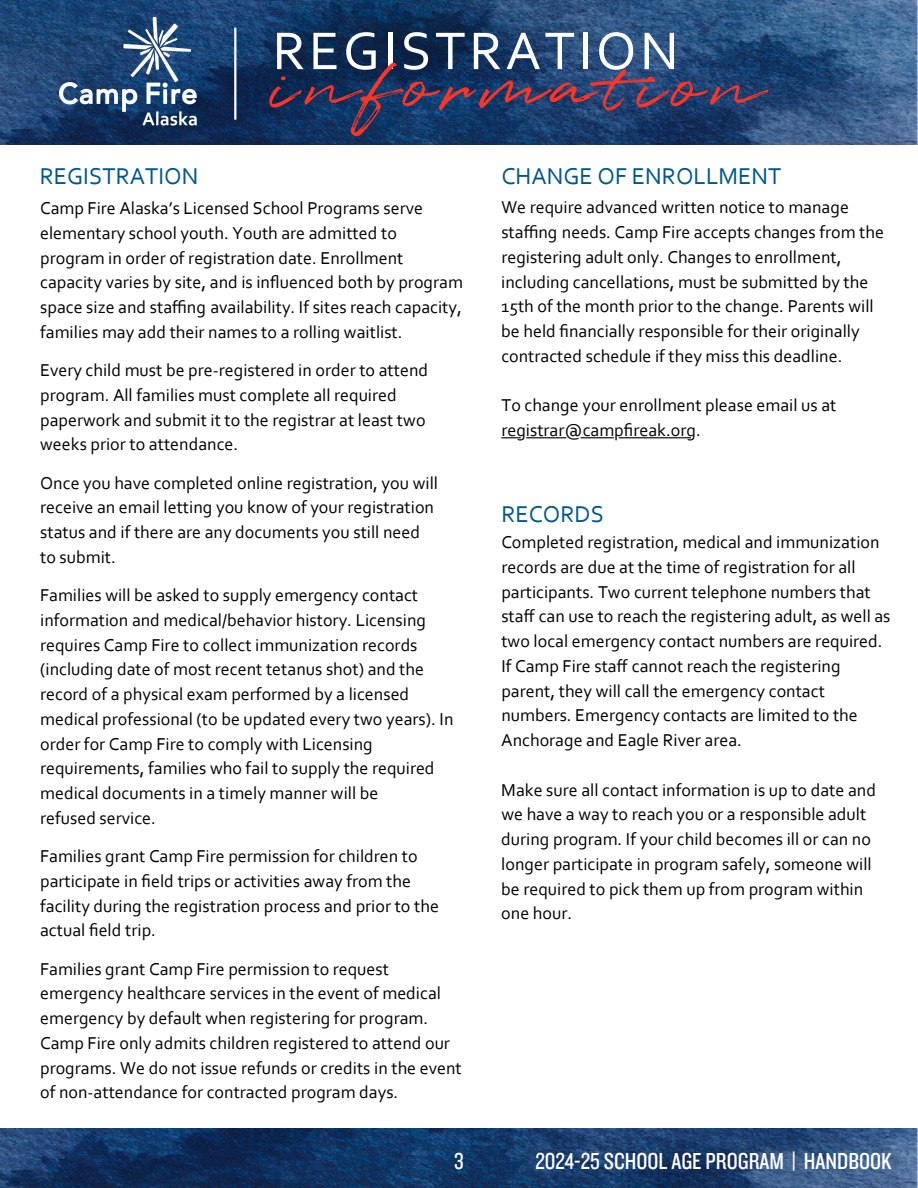
<style>
.page{position:relative;width:918px;height:1188px;background:#fff}
.page>*{position:absolute;margin:0;border:0;box-sizing:border-box;transform-origin:0 0}
.t1{font:74.1px "Quentin";letter-spacing:.115em;color:#fc3426}
.t2{font:55.5px "Corbel";letter-spacing:.065em;color:#fff}
.t3{font:24px "Corbel";color:#005984}
.t4{font:24px "Knockout HTF29 Junior Liteweight";color:#fff}
.t5{font:18px/24.8px "Corbel";color:#000}
</style>
<div class="page">
<img style="left:0;top:1128px;width:918px;height:60px">
<img style="left:0;top:0;width:918px;height:144px">
<img style="left:60px;top:18px;width:138px;height:111px">
<hr style="left:234px;top:28px;width:2px;height:92px;background:#fff">
<hr style="left:619px;top:437px;width:72px;height:1px;background:#000">
<hr style="left:581px;top:437px;width:33px;height:1px;background:#000">
<hr style="left:526px;top:437px;width:41px;height:1px;background:#000">
<svg style="left:501px;top:437px;width:20px;height:1px"></svg>
<h2 class="t2" style="left:272px;top:16px;width:408px">REGISTRATION</h2>
<h1 class="t1" style="left:272px;top:36px;width:493px">information</h1>
<h3 class="t3" style="left:40px;top:162px;width:160px">REGISTRATION</h3>
<p class="t5" style="left:40px;top:195px;width:424px">Camp Fire Alaska’s Licensed School Programs serve elementary school youth. Youth are admitted to program in order of registration date. Enrollment capacity varies by site, and is influenced both by program space size and staffing availability. If sites reach capacity, families may add their names to a rolling waitlist.</p>
<p class="t5" style="left:40px;top:357px;width:390px">Every child must be pre-registered in order to attend program. All families must complete all required paperwork and submit it to the registrar at least two weeks prior to attendance.</p>
<p class="t5" style="left:40px;top:470px;width:399px">Once you have completed online registration, you will receive an email letting you know of your registration status and if there are any documents you still need to submit.</p>
<p class="t5" style="left:40px;top:582px;width:415px">Families will be asked to supply emergency contact information and medical/behavior history. Licensing requires Camp Fire to collect immunization records (including date of most recent tetanus shot) and the record of a physical exam performed by a licensed medical professional (to be updated every two years). In order for Camp Fire to comply with Licensing requirements, families who fail to supply the required medical documents in a timely manner will be<br>refused service.</p>
<p class="t5" style="left:40px;top:843px;width:400px">Families grant Camp Fire permission for children to participate in field trips or activities away from the facility during the registration process and prior to the actual field trip.</p>
<p class="t5" style="left:40px;top:956px;width:423px">Families grant Camp Fire permission to request emergency healthcare services in the event of medical emergency by default when registering for program.<br>Camp Fire only admits children registered to attend our programs. We do not issue refunds or credits in the event of non-attendance for contracted program days.</p>
<h3 class="t4" style="left:454px;top:1149px;width:11px">3</h3>
<h3 class="t3" style="left:501px;top:162px;width:282px">CHANGE OF ENROLLMENT</h3>
<p class="t5" style="left:501px;top:195px;width:384px">We require advanced written notice to manage staffing needs. Camp Fire accepts changes from the registering adult only. Changes to enrollment, including cancellations, must be submitted by the 15th of the month prior to the change. Parents will be held financially responsible for their originally contracted schedule if they miss this deadline.</p>
<p class="t5" style="left:501px;top:393px;width:337px">To change your enrollment please email us at registrar@campfireak.org.</p>
<h3 class="t3" style="left:501px;top:499px;width:104px">RECORDS</h3>
<p class="t5" style="left:501px;top:529px;width:391px">Completed registration, medical and immunization records are due at the time of registration for all participants. Two current telephone numbers that staff can use to reach the registering adult, as well as two local emergency contact numbers are required.<br>If Camp Fire staff cannot reach the registering parent, they will call the emergency contact numbers. Emergency contacts are limited to the Anchorage and Eagle River area.</p>
<p class="t5" style="left:501px;top:777px;width:376px">Make sure all contact information is up to date and we have a way to reach you or a responsible adult during program. If your child becomes ill or can no longer participate in program safely, someone will be required to pick them up from program within one hour.</p>
<h3 class="t4" style="left:535px;top:1149px;width:358px">2024-25 SCHOOL AGE PROGRAM | HANDBOOK</h3>
</div>
